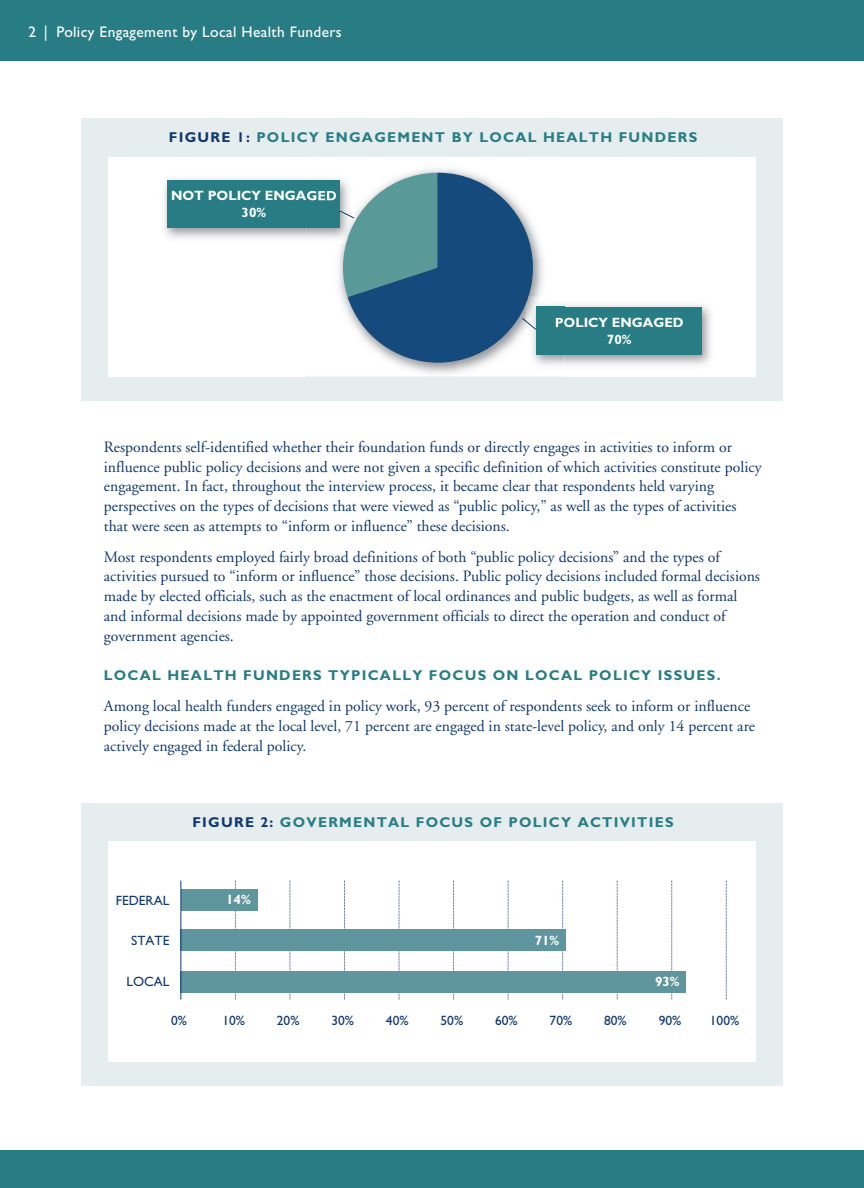
<style>
.page{position:relative;width:864px;height:1188px;background:#fff}
.page>*{position:absolute;margin:0;border:0;box-sizing:border-box;transform-origin:0 0}
.t1{font:15.75px/19.8px "Adobe Garamond";color:#11386d}
.t2{font:15.3px "Gill Sans";letter-spacing:.025em;color:#fff}
.t3{font:700 14.25px "Gill Sans";letter-spacing:.09em;color:#287d84}
.t4{font:13.5px "Gill Sans";color:#11386d}
.t5{font:700 13.5px/16.5px "Gill Sans";color:#fff;text-align:center}
.s1{color:#11386d}
</style>
<div class="page">
<div style="left:0;top:1151px;width:864px;height:37px;background:#287d84"></div>
<div style="left:0;top:0;width:864px;height:61px;background:#287d84"></div>
<div style="left:81px;top:803px;width:702px;height:282px;background:#e5edee"></div>
<div style="left:108px;top:842px;width:648px;height:220px;background:#fff"></div>
<svg style="left:235px;top:881px;width:1px;height:118px"></svg>
<svg style="left:290px;top:881px;width:1px;height:118px"></svg>
<svg style="left:344px;top:881px;width:1px;height:118px"></svg>
<svg style="left:399px;top:881px;width:1px;height:118px"></svg>
<svg style="left:453px;top:881px;width:1px;height:118px"></svg>
<svg style="left:508px;top:881px;width:1px;height:118px"></svg>
<svg style="left:562px;top:881px;width:1px;height:118px"></svg>
<svg style="left:617px;top:881px;width:1px;height:118px"></svg>
<svg style="left:671px;top:881px;width:1px;height:118px"></svg>
<svg style="left:726px;top:881px;width:1px;height:118px"></svg>
<div style="left:181px;top:889px;width:76px;height:22px;background:#5f959c"></div>
<div style="left:181px;top:929px;width:385px;height:22px;background:#5f959c"></div>
<div style="left:181px;top:971px;width:505px;height:22px;background:#5f959c"></div>
<hr style="left:180px;top:881px;width:1px;height:118px;background:#11386d">
<div style="left:81px;top:118px;width:702px;height:282px;background:#e5edee"></div>
<div style="left:108px;top:157px;width:648px;height:220px;background:#fff"></div>
<div style="left:167px;top:180px;width:172px;height:48px;background:#287d84"></div>
<img style="left:565px;top:304px;width:146px;height:62px">
<div style="left:536px;top:307px;width:166px;height:47px;background:#287d84"></div>
<img style="left:307px;top:169px;width:258px;height:208px">
<img style="left:307px;top:170px;width:48px;height:74px">
<img style="left:307px;top:180px;width:32px;height:48px">
<img style="left:307px;top:191px;width:29px;height:9px">
<img style="left:526px;top:297px;width:39px;height:73px">
<img style="left:537px;top:307px;width:28px;height:47px">
<svg style="left:556px;top:318px;width:9px;height:9px"></svg>
<svg style="left:339px;top:173px;width:198px;height:190px"></svg>
<p class="t2" style="left:28px;top:27px;width:315px">2 | Policy Engagement by Local Health Funders</p>
<p class="t3" style="left:169px;top:132px;width:530px"><span class="s1">FIGURE 1:</span> POLICY ENGAGEMENT BY LOCAL HEALTH FUNDERS</p>
<p class="t5" style="left:171px;top:189px;width:167px">NOT POLICY ENGAGED<br>30%</p>
<p class="t5" style="left:555px;top:316px;width:131px">POLICY ENGAGED<br>70%</p>
<p class="t1" style="left:104px;top:438px;width:659px">Respondents self-identified whether their foundation funds or directly engages in activities to inform or influence public policy decisions and were not given a specific definition of which activities constitute policy engagement. In fact, throughout the interview process, it became clear that respondents held varying perspectives on the types of decisions that were viewed as “public policy,” as well as the types of activities that were seen as attempts to “inform or influence” these decisions.</p>
<p class="t1" style="left:104px;top:548px;width:658px">Most respondents employed fairly broad definitions of both “public policy decisions” and the types of activities pursued to “inform or influence” those decisions. Public policy decisions included formal decisions made by elected officials, such as the enactment of local ordinances and public budgets, as well as formal and informal decisions made by appointed government officials to direct the operation and conduct of government agencies.</p>
<p class="t3" style="left:104px;top:670px;width:618px">LOCAL HEALTH FUNDERS TYPICALLY FOCUS ON LOCAL POLICY ISSUES.</p>
<p class="t1" style="left:104px;top:698px;width:653px">Among local health funders engaged in policy work, 93 percent of respondents seek to inform or influence policy decisions made at the local level, 71 percent are engaged in state-level policy, and only 14 percent are actively engaged in federal policy.</p>
<p class="t3" style="left:192px;top:817px;width:483px"><span class="s1">FIGURE 2:</span> GOVERMENTAL FOCUS OF POLICY ACTIVITIES</p>
<p class="t4" style="left:116px;top:895px;width:55px">FEDERAL</p>
<p class="t4" style="left:131px;top:936px;width:40px">STATE</p>
<p class="t4" style="left:127px;top:976px;width:44px">LOCAL</p>
<p class="t5" style="left:226px;top:893px;width:26px">14%</p>
<p class="t5" style="left:535px;top:933px;width:26px">71%</p>
<p class="t5" style="left:655px;top:974px;width:26px">93%</p>
<p class="t4" style="left:171px;top:1015px;width:17px">0%</p>
<p class="t4" style="left:222px;top:1015px;width:24px">10%</p>
<p class="t4" style="left:277px;top:1015px;width:24px">20%</p>
<p class="t4" style="left:331px;top:1015px;width:24px">30%</p>
<p class="t4" style="left:386px;top:1015px;width:24px">40%</p>
<p class="t4" style="left:441px;top:1015px;width:24px">50%</p>
<p class="t4" style="left:495px;top:1015px;width:24px">60%</p>
<p class="t4" style="left:550px;top:1015px;width:24px">70%</p>
<p class="t4" style="left:604px;top:1015px;width:24px">80%</p>
<p class="t4" style="left:659px;top:1015px;width:24px">90%</p>
<p class="t4" style="left:710px;top:1015px;width:31px">100%</p>
</div>
